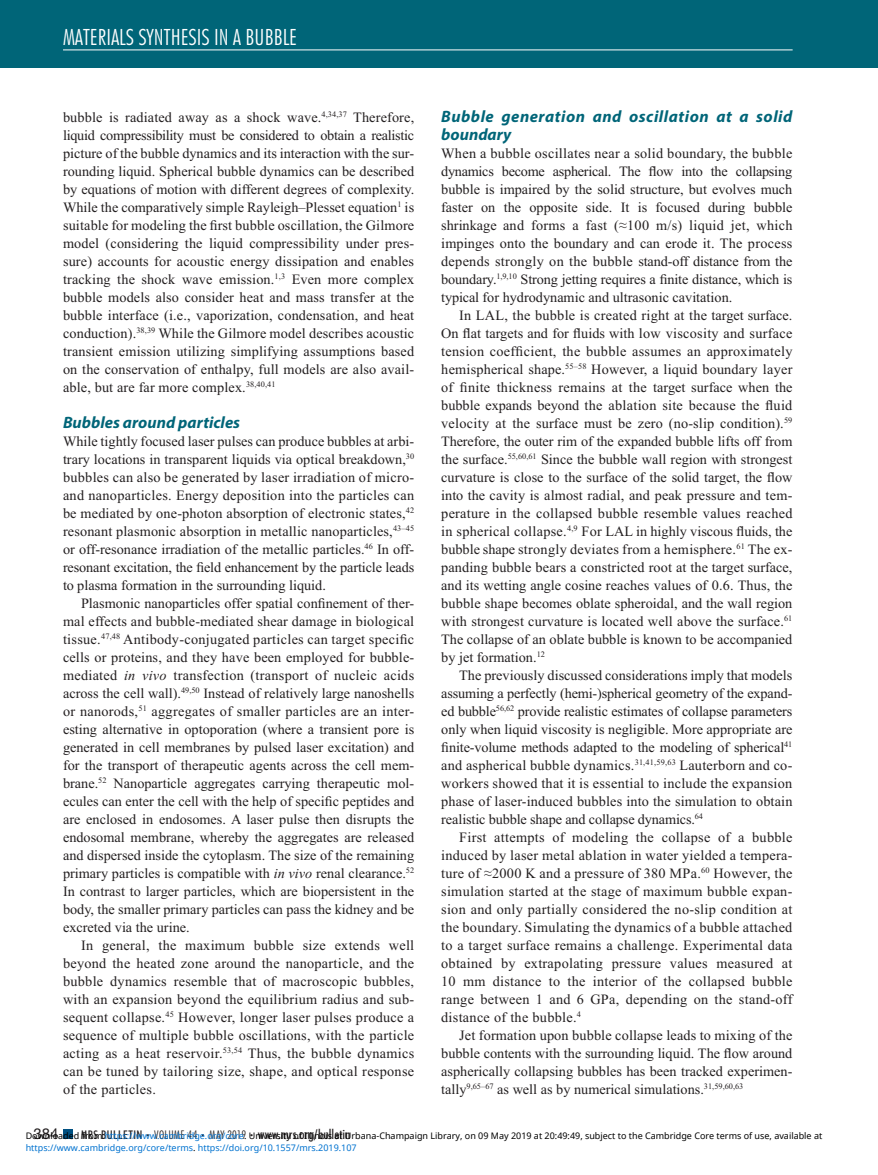
<style>
.page{position:relative;width:878px;height:1175px;background:#fff}
.page>*{position:absolute;margin:0;border:0;box-sizing:border-box;transform-origin:0 0}
.t1{font:300 condensed 22.5px "Futura BT";color:#fff}
.t2{font:italic 700 16.5px/18px "Myriad Pro";letter-spacing:.03em;color:#006578}
.t3{font:italic 700 16.5px "Myriad Pro";color:#006578}
.t4{font:15px "Helvetica Neue LT Std";color:#231f20}
.t5{font:14.25px/18px "Times New Roman";color:#231f20;text-align:justify}
.t6{font:500 condensed 13.5px "Futura BT";letter-spacing:.01em;color:#231f20}
.t7{font:9px "Noto Sans";color:#000}
.t8{font:9px "Noto Sans";color:#0172cf}
.s1{font-style:italic}
.s2{font-size:12px}
.s3{font-weight:300;font-size:7.5px}
.s4{font-weight:300;font-size:12px}
.s5{color:#0172cf}
.s6{color:#000}
</style>
<div class="page">
<div style="left:0;top:0;width:878px;height:68px;background:#006578"></div>
<hr style="left:63px;top:50px;width:729px;height:1px;background:#fff">
<div style="left:63px;top:1130px;width:9px;height:8px;background:#005081"></div>
<h1 class="t1" style="left:63px;top:23px;width:235px">MATERIALS SYNTHESIS IN A BUBBLE</h1>
<p class="t5" style="left:63px;top:108px;width:353px">bubble is radiated away as a shock wave.<sup>4,34,37</sup> Therefore, liquid compressibility must be considered to obtain a realistic picture of the bubble dynamics and its interaction with the sur&shy;rounding liquid. Spherical bubble dynamics can be described by equations of motion with different degrees of complexity.<br>While the comparatively simple Rayleigh–Plesset equation<sup>1</sup> is suitable for modeling the first bubble oscillation, the Gilmore model (considering the liquid compressibility under pres&shy;sure) accounts for acoustic energy dissipation and enables tracking the shock wave emission.<sup>1,3</sup> Even more complex bubble models also consider heat and mass transfer at the bubble interface (i.e., vaporization, condensation, and heat conduction).<sup>38,39</sup> While the Gilmore model describes acoustic transient emission utilizing simplifying assumptions based on the conservation of enthalpy, full models are also avail&shy;able, but are far more complex.<sup>38,40,41</sup></p>
<p class="t3" style="left:63px;top:411px;width:179px">Bubbles around particles</p>
<p class="t5" style="left:63px;top:432px;width:353px">While tightly focused laser pulses can produce bubbles at arbi&shy;trary locations in transparent liquids via optical breakdown,<sup>30 </sup>bubbles can also be generated by laser irradiation of micro&shy;and nanoparticles. Energy deposition into the particles can be mediated by one-photon absorption of electronic states,<sup>42 </sup>resonant plasmonic absorption in metallic nanoparticles,<sup>43–45 </sup>or off-resonance irradiation of the metallic particles.<sup>46</sup> In off&shy;resonant excitation, the field enhancement by the particle leads to plasma formation in the surrounding liquid.</p>
<p class="t5" style="left:63px;top:594px;width:353px;text-indent:18px">Plasmonic nanoparticles offer spatial confinement of ther&shy;mal effects and bubble-mediated shear damage in biological tissue.<sup>47,48</sup> Antibody-conjugated particles can target specific cells or proteins, and they have been employed for bubble&shy;mediated <span class="s1">in vivo</span> transfection (transport of nucleic acids across the cell wall).<sup>49,50</sup> Instead of relatively large nanoshells or nanorods,<sup>51</sup> aggregates of smaller particles are an inter&shy;esting alternative in optoporation (where a transient pore is generated in cell membranes by pulsed laser excitation) and for the transport of therapeutic agents across the cell mem&shy;brane.<sup>52</sup> Nanoparticle aggregates carrying therapeutic mol&shy;ecules can enter the cell with the help of specific peptides and are enclosed in endosomes. A laser pulse then disrupts the endosomal membrane, whereby the aggregates are released and dispersed inside the cytoplasm. The size of the remaining primary particles is compatible with <span class="s1">in vivo</span> renal clearance.<sup>52<br></sup>In contrast to larger particles, which are biopersistent in the body, the smaller primary particles can pass the kidney and be excreted via the urine.</p>
<p class="t5" style="left:63px;top:936px;width:353px;text-indent:18px">In general, the maximum bubble size extends well beyond the heated zone around the nanoparticle, and the bubble dynamics resemble that of macroscopic bubbles, with an expansion beyond the equilibrium radius and sub&shy;sequent collapse.<sup>45</sup> However, longer laser pulses produce a sequence of multiple bubble oscillations, with the particle acting as a heat reservoir.<sup>53,54</sup> Thus, the bubble dynamics can be tuned by tailoring size, shape, and optical response of the particles.</p>
<p class="t2" style="left:441px;top:106px;width:352px">Bubble generation and oscillation at a solid boundary</p>
<p class="t5" style="left:441px;top:144px;width:353px">When a bubble oscillates near a solid boundary, the bubble dynamics become aspherical. The flow into the collapsing bubble is impaired by the solid structure, but evolves much faster on the opposite side. It is focused during bubble shrinkage and forms a fast (≈100 m/s) liquid jet, which impinges onto the boundary and can erode it. The process depends strongly on the bubble stand-off distance from the boundary.<sup>1,9,10</sup> Strong jetting requires a finite distance, which is typical for hydrodynamic and ultrasonic cavitation.</p>
<p class="t5" style="left:441px;top:306px;width:353px;text-indent:18px">In LAL, the bubble is created right at the target surface.<br>On flat targets and for fluids with low viscosity and surface tension coefficient, the bubble assumes an approximately hemispherical shape.<sup>55–58</sup> However, a liquid boundary layer of finite thickness remains at the target surface when the bubble expands beyond the ablation site because the fluid velocity at the surface must be zero (no-slip condition).<sup>59<br></sup>Therefore, the outer rim of the expanded bubble lifts off from the surface.<sup>55,60,61</sup> Since the bubble wall region with strongest curvature is close to the surface of the solid target, the flow into the cavity is almost radial, and peak pressure and tem&shy;perature in the collapsed bubble resemble values reached in spherical collapse.<sup>4,9</sup> For LAL in highly viscous fluids, the bubble shape strongly deviates from a hemisphere.<sup>61</sup> The ex&shy;panding bubble bears a constricted root at the target surface, and its wetting angle cosine reaches values of 0.6. Thus, the bubble shape becomes oblate spheroidal, and the wall region with strongest curvature is located well above the surface.<sup>61<br></sup>The collapse of an oblate bubble is known to be accompanied by jet formation.<sup>12</sup></p>
<p class="t5" style="left:441px;top:666px;width:353px;text-indent:18px">The previously discussed considerations imply that models assuming a perfectly (hemi-)spherical geometry of the expand&shy;ed bubble<sup>56,62</sup> provide realistic estimates of collapse parameters only when liquid viscosity is negligible. More appropriate are finite-volume methods adapted to the modeling of spherical<sup>41 </sup>and aspherical bubble dynamics.<sup>31,41,59,63</sup> Lauterborn and co&shy;workers showed that it is essential to include the expansion phase of laser-induced bubbles into the simulation to obtain realistic bubble shape and collapse dynamics.<sup>64</sup></p>
<p class="t5" style="left:441px;top:828px;width:353px;text-indent:18px">First attempts of modeling the collapse of a bubble induced by laser metal ablation in water yielded a tempera&shy;ture of ≈2000 K and a pressure of 380 MPa.<sup>60</sup> However, the simulation started at the stage of maximum bubble expan&shy;sion and only partially considered the no-slip condition at the boundary. Simulating the dynamics of a bubble attached to a target surface remains a challenge. Experimental data obtained by extrapolating pressure values measured at 10 mm distance to the interior of the collapsed bubble range between 1 and 6 GPa, depending on the stand-off distance of the bubble.<sup>4</sup></p>
<p class="t5" style="left:441px;top:1026px;width:353px;text-indent:18px">Jet formation upon bubble collapse leads to mixing of the bubble contents with the surrounding liquid. The flow around aspherically collapsing bubbles has been tracked experimen&shy;tally<sup>9,65–67</sup> as well as by numerical simulations.<sup>31,59,60,63</sup></p>
<p class="t4" style="left:34px;top:1124px;width:27px">384</p>
<p class="t6" style="left:81px;top:1126px;width:271px"><span class="s2">MRS BULLETIN</span> <span class="s3">•</span> <span class="s4">VOLUME 44</span> <span class="s3">•</span> <span class="s4">MAY 2019</span> <span class="s3">•</span> www.mrs.org/bulletin</p>
<p class="t7" style="left:26px;top:1129px;width:798px">Downloaded from <span class="s5">https://www.cambridge.org/core</span>. University of Illinois at Urbana-Champaign Library, on 09 May 2019 at 20:49:49, subject to the Cambridge Core terms of use, available at</p>
<p class="t8" style="left:26px;top:1141px;width:332px">https://www.cambridge.org/core/terms<span class="s6">.</span> https://doi.org/10.1557/mrs.2019.107</p>
</div>
